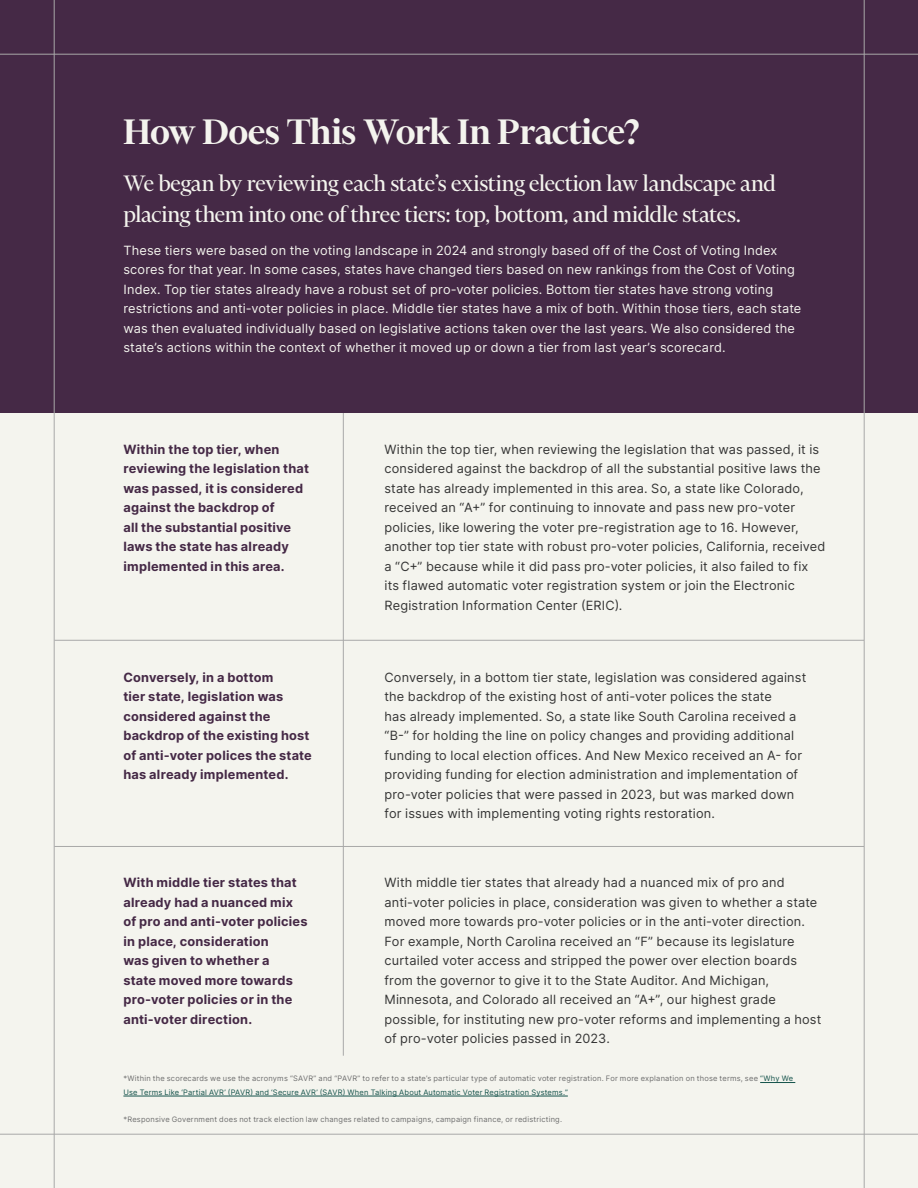
<style>
.page{position:relative;width:918px;height:1188px;background:#fff}
.page>*{position:absolute;margin:0;border:0;box-sizing:border-box;transform-origin:0 0}
.Body{font:600 40.5px "Financier Display";letter-spacing:-.01em;color:#f4f4ee}
.Body-2{font:25.5px/30.6px "Financier Display";letter-spacing:-.005em;color:#f4f4ee}
.Body-3{font:12.75px/19.5px "Inter";letter-spacing:.015em;color:#353535}
.Body-4{font:12.75px/19.5px "Inter";letter-spacing:.015em;color:#f4f4ee}
.Body-5{font:700 12.75px/19.5px "Inter";letter-spacing:.015em;color:#452946}
.Body-6{font:7.5px/13.5px "Inter";letter-spacing:.025em;color:#6f6f6f}
.s1{color:#15534b}
</style>
<div class="page">
<div style="left:0;top:382px;width:918px;height:806px;background:#f4f4ee"></div>
<hr style="left:0;top:1134px;width:918px;height:1px;background:#a8a8a8">
<hr style="left:343px;top:380px;width:1px;height:676px;background:#a8a8a8">
<hr style="left:760px;top:1082px;width:35px;height:1px;background:#15534b">
<hr style="left:123px;top:1096px;width:445px;height:1px;background:#15534b">
<hr style="left:54px;top:640px;width:810px;height:1px;background:#a8a8a8">
<hr style="left:54px;top:846px;width:810px;height:1px;background:#a8a8a8">
<div style="left:0;top:0;width:918px;height:413px;background:#452946"></div>
<hr style="left:54px;top:0;width:1px;height:1188px;background:#a8a8a8">
<hr style="left:864px;top:0;width:1px;height:1188px;background:#a8a8a8">
<hr style="left:0;top:54px;width:918px;height:1px;background:#a8a8a8">
<p class="Body" style="left:123px;top:104px;width:518px">How Does This Work In Practice?</p>
<p class="Body-2" style="left:123px;top:168px;width:654px">We began by reviewing each state’s existing election law landscape and placing them into one of three tiers: top, bottom, and middle states.</p>
<p class="Body-4" style="left:123px;top:240px;width:679px">These tiers were based on the voting landscape in 2024 and strongly based off of the Cost of Voting Index scores for that year. In some cases, states have changed tiers based on new rankings from the Cost of Voting Index. Top tier states already have a robust set of pro-voter policies. Bottom tier states have strong voting restrictions and anti-voter policies in place. Middle tier states have a mix of both. Within those tiers, each state was then evaluated individually based on legislative actions taken over the last years. We also considered the state’s actions within the context of whether it moved up or down a tier from last year’s scorecard.</p>
<p class="Body-5" style="left:123px;top:439px;width:187px">Within the top tier, when reviewing the legislation that was passed, it is considered against the backdrop of<br>all the substantial positive laws the state has already implemented in this area.</p>
<p class="Body-5" style="left:123px;top:667px;width:190px">Conversely, in a bottom<br>tier state, legislation was considered against the backdrop of the existing host of anti-voter polices the state has already implemented.</p>
<p class="Body-3" style="left:384px;top:439px;width:442px">Within the top tier, when reviewing the legislation that was passed, it is considered against the backdrop of all the substantial positive laws the state has already implemented in this area. So, a state like Colorado, received an “A+” for continuing to innovate and pass new pro-voter policies, like lowering the voter pre-registration age to 16. However, another top tier state with robust pro-voter policies, California, received a “C+” because while it did pass pro-voter policies, it also failed to fix its flawed automatic voter registration system or join the Electronic Registration Information Center (ERIC).</p>
<p class="Body-3" style="left:384px;top:667px;width:423px">Conversely, in a bottom tier state, legislation was considered against the backdrop of the existing host of anti-voter polices the state<br>has already implemented. So, a state like South Carolina received a “B-” for holding the line on policy changes and providing additional funding to local election offices. And New Mexico received an A- for providing funding for election administration and implementation of pro-voter policies that were passed in 2023, but was marked down for issues with implementing voting rights restoration.</p>
<p class="Body-5" style="left:123px;top:873px;width:186px">With middle tier states that already had a nuanced mix of pro and anti-voter policies in place, consideration<br>was given to whether a<br>state moved more towards pro-voter policies or in the anti-voter direction.</p>
<p class="Body-3" style="left:384px;top:873px;width:438px">With middle tier states that already had a nuanced mix of pro and anti-voter policies in place, consideration was given to whether a state moved more towards pro-voter policies or in the anti-voter direction.<br>For example, North Carolina received an “F” because its legislature curtailed voter access and stripped the power over election boards from the governor to give it to the State Auditor. And Michigan, Minnesota, and Colorado all received an “A+”, our highest grade possible, for instituting new pro-voter reforms and implementing a host of pro-voter policies passed in 2023.</p>
<p class="Body-6" style="left:123px;top:1072px;width:671px">*Within the scorecards we use the acronyms “SAVR” and “PAVR” to refer to a state’s particular type of automatic voter registration. For more explanation on those terms, see <span class="s1">“Why We<br>Use Terms Like ‘Partial AVR’ (PAVR) and ‘Secure AVR’ (SAVR) When Talking About Automatic Voter Registration Systems.”</span></p>
<p class="Body-6" style="left:123px;top:1112px;width:440px">*Responsive Government does not track election law changes related to campaigns, campaign finance, or redistricting.</p>
</div>
